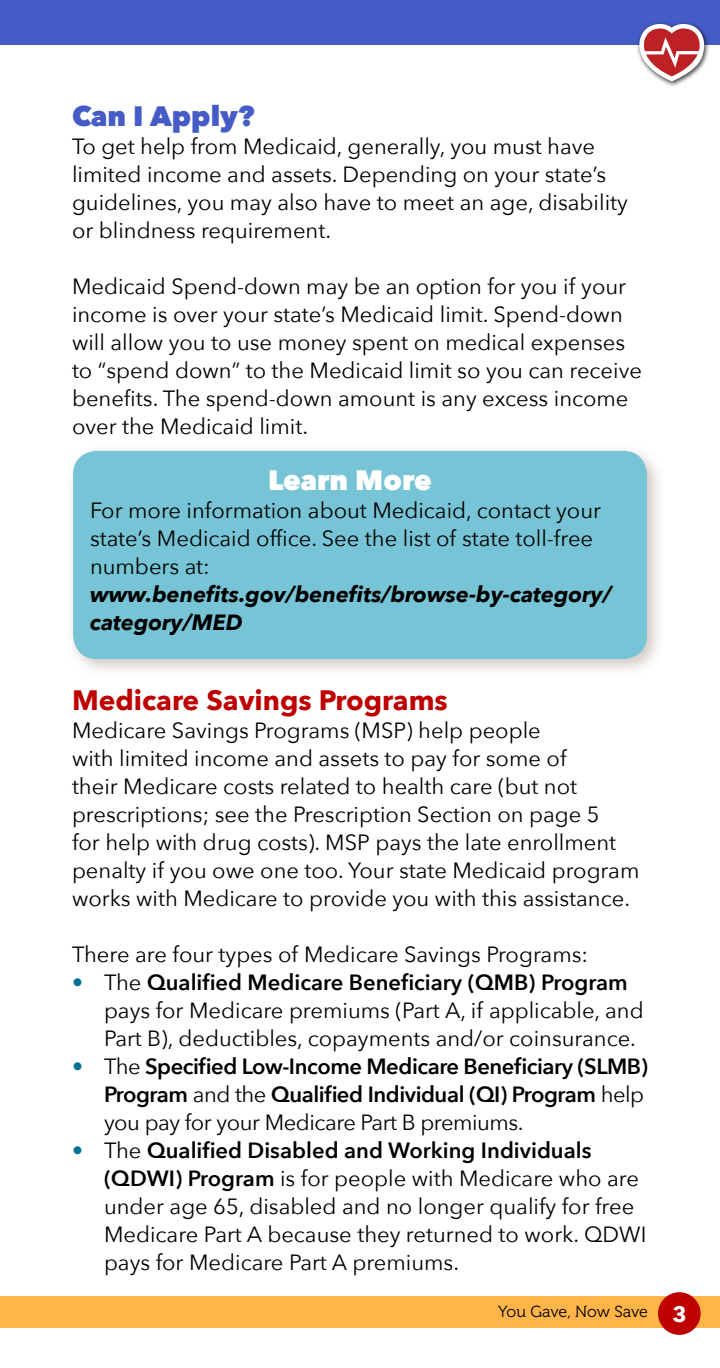
<style>
.page{position:relative;width:720px;height:1368px;background:#fff}
.page>*{position:absolute;margin:0;border:0;box-sizing:border-box;transform-origin:0 0}
.t1{font:700 28px "Avenir Next";color:#bf0000}
.t2{font:800 28px "Avenir Next";color:#455cc7}
.t3{font:800 28px "Avenir Next";color:#fff}
.t4{font:22px/28px "Avenir Next";color:#000}
.t5{font:600 22px/28px "Avenir Next";letter-spacing:-.02em;color:#000}
.t6{font:italic 700 22px/28px "Avenir Next";color:#000}
.t7{font:16px "Museo 300";letter-spacing:-.01em;color:#000}
.s1{color:#007297}
.s2{font-weight:600}
.s3{font-weight:400;color:#007297}
.s4{font-weight:400}
.s5{font-family:"Avenir Next";font-weight:700;font-size:22px;color:#fff}
</style>
<div class="page">
<div style="left:0;top:1296px;width:720px;height:32px;background:#ffb547"></div>
<div style="left:658px;top:1292px;width:43px;height:43px;background:#bf0000;border-radius:50%"></div>
<div style="left:0;top:0;width:720px;height:44px;background:#455cc7"></div>
<div style="left:66px;top:444px;width:600px;height:234px;background:#c1b8af;opacity:.75"></div>
<div style="left:73px;top:451px;width:574px;height:208px;background:#76c4d5;border-radius:24px"></div>
<div style="left:636px;top:21px;width:74px;height:66px;background:#000;opacity:.75"></div>
<svg style="left:639px;top:24px;width:65px;height:57px"></svg>
<p class="t2" style="left:72px;top:99px;width:184px">Can I Apply?</p>
<p class="t4" style="left:72px;top:131px;width:557px">To get help from Medicaid, generally, you must have limited income and assets. Depending on your state’s guidelines, you may also have to meet an age, disability or blindness requirement.</p>
<p class="t4" style="left:72px;top:271px;width:572px">Medicaid Spend-down may be an option for you if your income is over your state’s Medicaid limit. Spend-down will allow you to use money spent on medical expenses to “spend down” to the Medicaid limit so you can receive benefits. The spend-down amount is any excess income over the Medicaid limit.</p>
<p class="t3" style="left:268px;top:463px;width:165px">Learn More</p>
<p class="t4" style="left:90px;top:495px;width:513px">For more information about Medicaid, contact your state’s Medicaid office. See the list of state toll-free numbers at:</p>
<p class="t6" style="left:90px;top:580px;width:523px">www.benefits.gov/benefits/browse-by-category/ category/MED</p>
<p class="t1" style="left:72px;top:676px;width:377px">Medicare Savings Programs</p>
<p class="t4" style="left:72px;top:715px;width:569px">Medicare Savings Programs (MSP) help people<br>with limited income and assets to pay for some of<br>their Medicare costs related to health care (but not prescriptions; see the Prescription Section on page 5<br>for help with drug costs). MSP pays the late enrollment penalty if you owe one too. Your state Medicaid program works with Medicare to provide you with this assistance.</p>
<p class="t4" style="left:72px;top:939px;width:518px">There are four types of Medicare Savings Programs:</p>
<p class="t4" style="left:104px;top:967px;width:541px;text-indent:-32px"><span class="s1">•</span> The <span class="s2">Qualified Medicare Beneficiary (QMB) Program </span>pays for Medicare premiums (Part A, if applicable, and<br>Part B), deductibles, copayments and/or coinsurance.</p>
<p class="t5" style="left:104px;top:1052px;width:546px;text-indent:-32px"><span class="s3">•</span> <span class="s4">The</span> Specified Low-Income Medicare Beneficiary (SLMB)<br>Program <span class="s4">and the</span> Qualified Individual (QI) Program <span class="s4">help you pay for your Medicare Part B premiums.</span></p>
<p class="t4" style="left:104px;top:1135px;width:544px;text-indent:-32px"><span class="s1">•</span> The <span class="s2">Qualified Disabled and Working Individuals (QDWI) Program</span> is for people with Medicare who are under age 65, disabled and no longer qualify for free Medicare Part A because they returned to work. QDWI pays for Medicare Part A premiums.</p>
<p class="t7" style="left:498px;top:1303px;width:190px">You Gave, Now Save <span class="s5">3</span></p>
</div>
